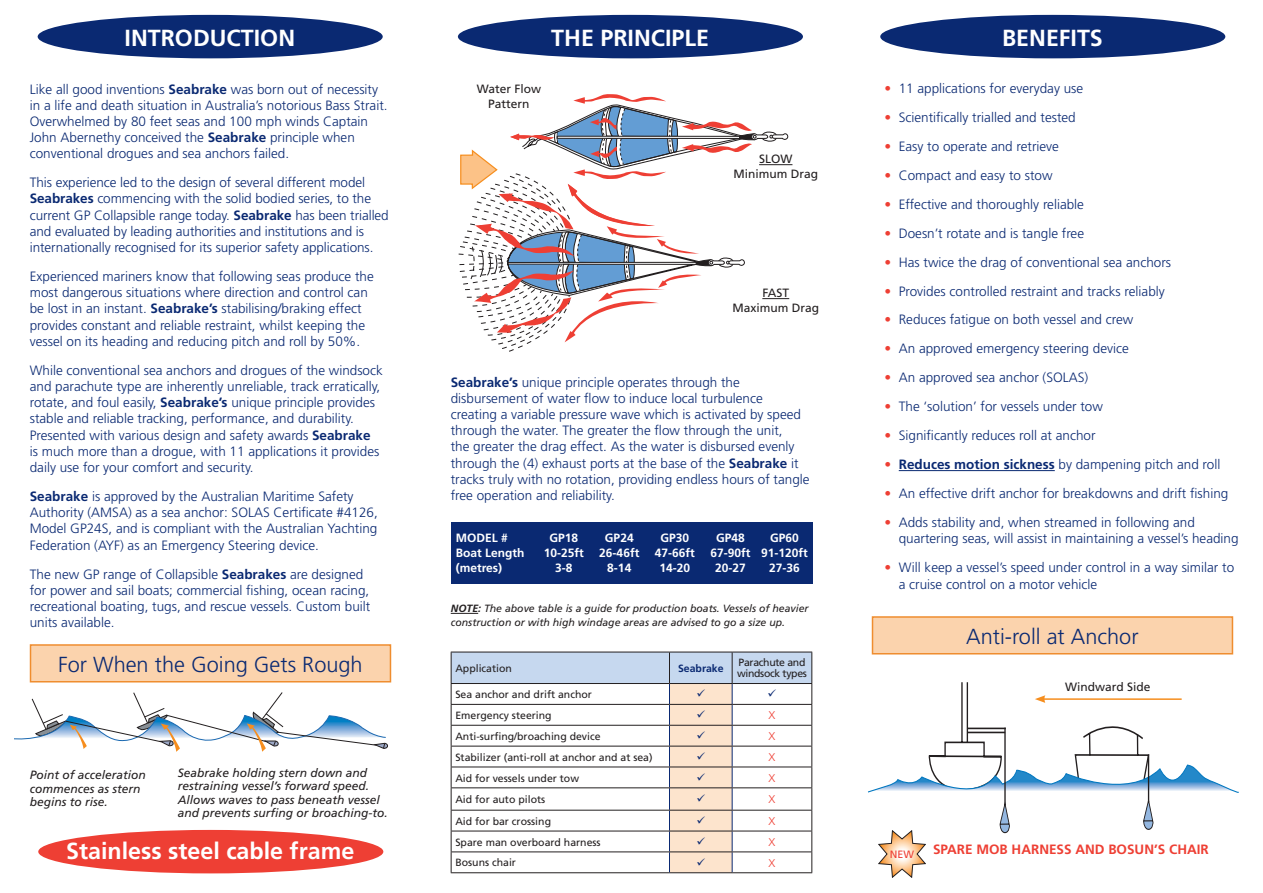
<style>
.page{position:relative;width:1263px;height:893px;background:#fff}
.page>*{position:absolute;margin:0;border:0;box-sizing:border-box;transform-origin:0 0}
.t1{font:700 23.25px "Frutiger";color:#fff}
.t2{font:300 21.75px "Frutiger";color:#0a2972}
.t3{font:300 13.5px/16.2px "Frutiger";color:#0a2972}
.t4{font:700 13.5px "Frutiger";color:#ee3f34}
.t5{font:italic 12px/13.5px "Frutiger";color:#231f20}
.t6{font:700 12px "Frutiger";color:#fff}
.t7{font:12px/14.4px "Frutiger";color:#231f20;text-align:center}
.t8{font:300 11.25px "Frutiger";color:#ee3f34}
.t9{font:10.5px/20.9px "Frutiger";color:#231f20}
.t10{font:italic 10.5px/13.5px "Frutiger";color:#231f20}
.t11{font:10.5px/11.2px "Frutiger";letter-spacing:-.03em;color:#231f20}
.t12{font:700 10.5px "Frutiger";color:#0a2972}
.s1{font-weight:700}
.s2{color:#ee3f34}
</style>
<div class="page">
<div style="left:452px;top:522px;width:361px;height:61px;background:#0a2972"></div>
<svg style="left:451px;top:613px;width:27px;height:1px"></svg>
<hr style="left:899px;top:470px;width:156px;height:1px;background:#0a2972">
<hr style="left:759px;top:164px;width:33px;height:1px;background:#231f20">
<svg style="left:459px;top:94px;width:330px;height:258px"></svg>
<div style="left:38px;top:15px;width:345px;height:43px;background:#0a2972;border-radius:50%"></div>
<svg style="left:15px;top:692px;width:373px;height:60px"></svg>
<div style="left:31px;top:645px;width:359px;height:37px;background:#fbd3ad"></div>
<div style="left:30px;top:644px;width:361px;height:38px;border:2px solid #ef8d2f"></div>
<div style="left:458px;top:15px;width:345px;height:43px;background:#0a2972;border-radius:50%"></div>
<div style="left:880px;top:15px;width:345px;height:43px;background:#0a2972;border-radius:50%"></div>
<div style="left:872px;top:617px;width:360px;height:37px;background:#fbd3ad"></div>
<div style="left:872px;top:616px;width:361px;height:38px;border:2px solid #ef8d2f"></div>
<div style="left:38px;top:830px;width:345px;height:43px;background:#ee3f34;border-radius:50%"></div>
<svg style="left:451px;top:652px;width:361px;height:221px"></svg>
<svg style="left:868px;top:682px;width:371px;height:195px"></svg>
<h1 class="t1" style="left:125px;top:24px;width:172px">INTRODUCTION</h1>
<p class="t3" style="left:30px;top:81px;width:359px">Like all good inventions <span class="s1">Seabrake</span> was born out of necessity in a life and death situation in Australia’s notorious Bass Strait.<br>Overwhelmed by 80 feet seas and 100 mph winds Captain John Abernethy conceived the <span class="s1">Seabrake</span> principle when conventional drogues and sea anchors failed.</p>
<p class="t3" style="left:30px;top:174px;width:360px">This experience led to the design of several different model <span class="s1">Seabrakes</span> commencing with the solid bodied series, to the current GP Collapsible range today. <span class="s1">Seabrake</span> has been trialled and evaluated by leading authorities and institutions and is internationally recognised for its superior safety applications.</p>
<p class="t3" style="left:30px;top:268px;width:346px">Experienced mariners know that following seas produce the most dangerous situations where direction and control can be lost in an instant. <span class="s1">Seabrake’s</span> stabilising/braking effect provides constant and reliable restraint, whilst keeping the vessel on its heading and reducing pitch and roll by 50%.</p>
<p class="t3" style="left:30px;top:362px;width:355px">While conventional sea anchors and drogues of the windsock and parachute type are inherently unreliable, track erratically, rotate, and foul easily, <span class="s1">Seabrake’s</span> unique principle provides stable and reliable tracking, performance, and durability.<br>Presented with various design and safety awards <span class="s1">Seabrake<br></span>is much more than a drogue, with 11 applications it provides daily use for your comfort and security.</p>
<p class="t3" style="left:30px;top:488px;width:350px"><span class="s1">Seabrake</span> is approved by the Australian Maritime Safety Authority (AMSA) as a sea anchor: SOLAS Certificate #4126, Model GP24S, and is compliant with the Australian Yachting Federation (AYF) as an Emergency Steering device.</p>
<p class="t3" style="left:30px;top:566px;width:342px">The new GP range of Collapsible <span class="s1">Seabrakes</span> are designed for power and sail boats; commercial fishing, ocean racing, recreational boating, tugs, and rescue vessels. Custom built units available.</p>
<h2 class="t2" style="left:58px;top:652px;width:306px">For When the Going Gets Rough</h2>
<p class="t5" style="left:30px;top:768px;width:118px">Point of acceleration commences as stern begins to rise.</p>
<p class="t5" style="left:178px;top:766px;width:212px">Seabrake holding stern down and restraining vessel’s forward speed.<br>Allows waves to pass beneath vessel and prevents surfing or broaching-to.</p>
<h1 class="t1" style="left:66px;top:837px;width:290px">Stainless steel cable frame</h1>
<h1 class="t1" style="left:551px;top:24px;width:159px">THE PRINCIPLE</h1>
<h1 class="t1" style="left:1002px;top:24px;width:102px">BENEFITS</h1>
<p class="t7" style="left:477px;top:82px;width:66px">Water Flow<br>Pattern</p>
<p class="t7" style="left:733px;top:152px;width:86px">SLOW<br>Minimum Drag</p>
<p class="t7" style="left:732px;top:286px;width:88px">FAST<br>Maximum Drag</p>
<p class="t3" style="left:451px;top:374px;width:360px"><span class="s1">Seabrake’s</span> unique principle operates through the disbursement of water flow to induce local turbulence creating a variable pressure wave which is activated by speed through the water. The greater the flow through the unit,<br>the greater the drag effect. As the water is disbursed evenly through the (4) exhaust ports at the base of the <span class="s1">Seabrake</span> it tracks truly with no rotation, providing endless hours of tangle free operation and reliability.</p>
<p class="t6" style="left:456px;top:531px;width:54px">MODEL #</p>
<p class="t6" style="left:549px;top:531px;width:30px">GP18</p>
<p class="t6" style="left:605px;top:531px;width:30px">GP24</p>
<p class="t6" style="left:660px;top:531px;width:30px">GP30</p>
<p class="t6" style="left:716px;top:531px;width:30px">GP48</p>
<p class="t6" style="left:770px;top:531px;width:30px">GP60</p>
<p class="t6" style="left:456px;top:546px;width:70px">Boat Length</p>
<p class="t6" style="left:544px;top:546px;width:42px">10-25ft</p>
<p class="t6" style="left:599px;top:546px;width:42px">26-46ft</p>
<p class="t6" style="left:655px;top:546px;width:42px">47-66ft</p>
<p class="t6" style="left:710px;top:546px;width:99px">67-90ft 91-120ft</p>
<p class="t6" style="left:456px;top:561px;width:48px">(metres)</p>
<p class="t6" style="left:555px;top:561px;width:19px">3-8</p>
<p class="t6" style="left:607px;top:561px;width:26px">8-14</p>
<p class="t6" style="left:659px;top:561px;width:32px">14-20</p>
<p class="t6" style="left:715px;top:561px;width:32px">20-27</p>
<p class="t6" style="left:769px;top:561px;width:32px">27-36</p>
<p class="t10" style="left:451px;top:602px;width:359px"><span class="s1">NOTE:</span> The above table is a guide for production boats. Vessels of heavier construction or with high windage areas are advised to go a size up.</p>
<p class="t9" style="left:455px;top:658px;width:58px">Application</p>
<p class="t12" style="left:678px;top:662px;width:47px">Seabrake</p>
<p class="t11" style="left:737px;top:657px;width:71px">Parachute and windsock types</p>
<p class="t9" style="left:455px;top:684px;width:138px">Sea anchor and drift anchor<br>Emergency steering</p>
<p class="t8" style="left:768px;top:709px;width:8px">X</p>
<p class="t9" style="left:455px;top:726px;width:147px">Anti-surfing/broaching device</p>
<p class="t8" style="left:768px;top:730px;width:8px">X</p>
<p class="t9" style="left:455px;top:746px;width:199px">Stabilizer (anti-roll at anchor and at sea)</p>
<p class="t8" style="left:768px;top:751px;width:8px">X</p>
<p class="t9" style="left:455px;top:767px;width:125px">Aid for vessels under tow</p>
<p class="t8" style="left:768px;top:772px;width:8px">X</p>
<p class="t9" style="left:455px;top:789px;width:91px">Aid for auto pilots</p>
<p class="t8" style="left:768px;top:793px;width:8px">X</p>
<p class="t9" style="left:455px;top:810px;width:97px">Aid for bar crossing</p>
<p class="t8" style="left:768px;top:815px;width:8px">X</p>
<p class="t9" style="left:455px;top:831px;width:147px">Spare man overboard harness</p>
<p class="t8" style="left:768px;top:836px;width:8px">X</p>
<p class="t9" style="left:455px;top:852px;width:62px">Bosuns chair</p>
<p class="t8" style="left:768px;top:856px;width:8px">X</p>
<p class="t3" style="left:884px;top:80px;width:200px"><span class="s2">•</span> 11 applications for everyday use</p>
<p class="t3" style="left:884px;top:109px;width:193px"><span class="s2">•</span> Scientifically trialled and tested</p>
<p class="t3" style="left:884px;top:138px;width:176px"><span class="s2">•</span> Easy to operate and retrieve</p>
<p class="t3" style="left:884px;top:167px;width:170px"><span class="s2">•</span> Compact and easy to stow</p>
<p class="t3" style="left:884px;top:196px;width:201px"><span class="s2">•</span> Effective and thoroughly reliable</p>
<p class="t3" style="left:884px;top:225px;width:201px"><span class="s2">•</span> Doesn’t rotate and is tangle free</p>
<p class="t3" style="left:884px;top:254px;width:288px"><span class="s2">•</span> Has twice the drag of conventional sea anchors</p>
<p class="t3" style="left:884px;top:283px;width:282px"><span class="s2">•</span> Provides controlled restraint and tracks reliably</p>
<p class="t3" style="left:884px;top:312px;width:250px"><span class="s2">•</span> Reduces fatigue on both vessel and crew</p>
<p class="t3" style="left:884px;top:341px;width:246px"><span class="s2">•</span> An approved emergency steering device</p>
<p class="t3" style="left:884px;top:370px;width:205px"><span class="s2">•</span> An approved sea anchor (SOLAS)</p>
<p class="t3" style="left:884px;top:399px;width:220px"><span class="s2">•</span> The ‘solution’ for vessels under tow</p>
<p class="t3" style="left:884px;top:427px;width:213px"><span class="s2">•</span> Significantly reduces roll at anchor</p>
<p class="t3" style="left:884px;top:456px;width:337px"><span class="s2">•</span> <span class="s1">Reduces motion sickness</span> by dampening pitch and roll</p>
<p class="t3" style="left:884px;top:485px;width:345px"><span class="s2">•</span> An effective drift anchor for breakdowns and drift fishing</p>
<p class="t3" style="left:899px;top:514px;width:341px;text-indent:-14px"><span class="s2">•</span> Adds stability and, when streamed in following and quartering seas, will assist in maintaining a vessel’s heading</p>
<p class="t3" style="left:899px;top:559px;width:337px;text-indent:-14px"><span class="s2">•</span> Will keep a vessel’s speed under control in a way similar to a cruise control on a motor vehicle</p>
<h2 class="t2" style="left:966px;top:624px;width:174px">Anti-roll at Anchor</h2>
<p class="t7" style="left:1065px;top:680px;width:87px">Windward Side</p>
<p class="t4" style="left:933px;top:841px;width:277px">SPARE MOB HARNESS AND BOSUN’S CHAIR</p>
</div>
